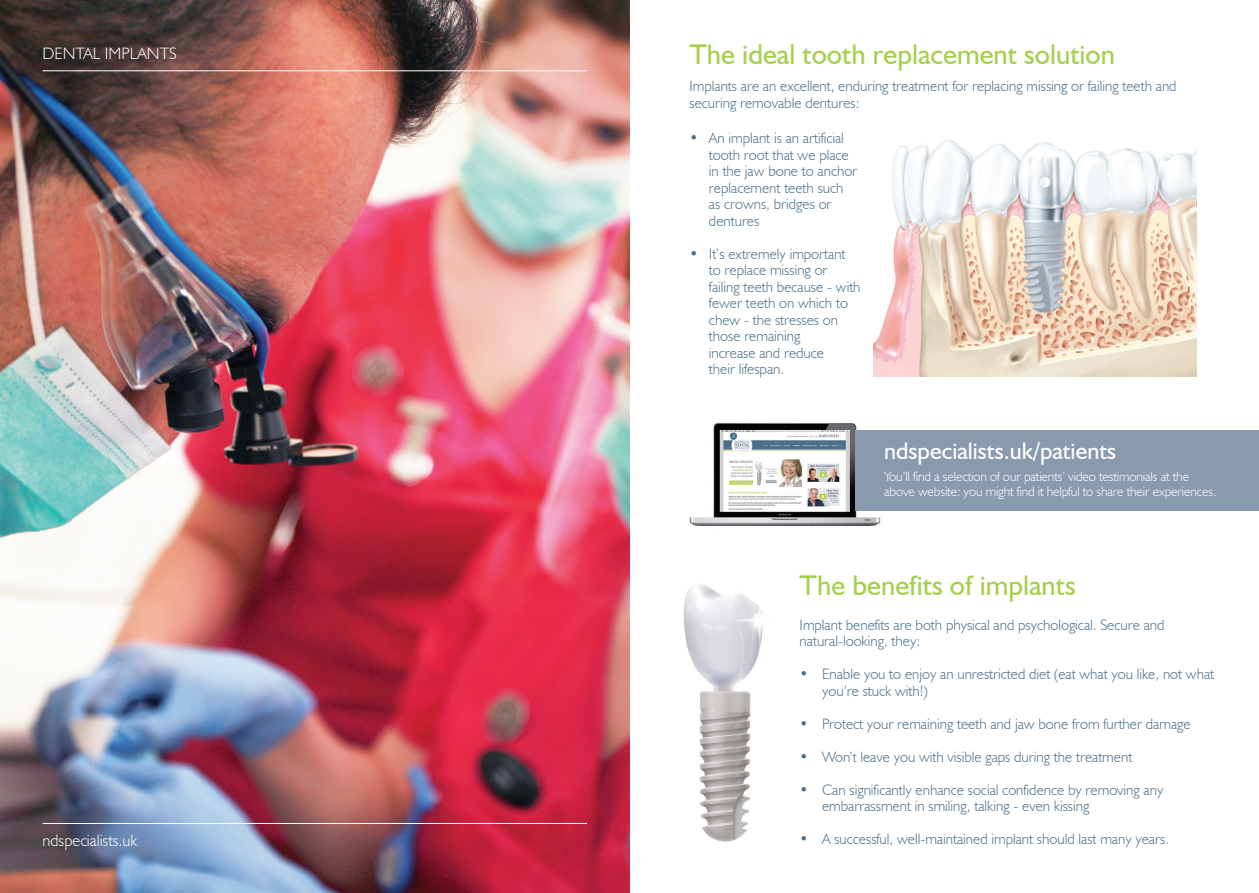
<style>
.page{position:relative;width:1259px;height:893px;background:#fff}
.page>*{position:absolute;margin:0;border:0;box-sizing:border-box;transform-origin:0 0}
.t1{font:28.5px "Humanist 521 BT";color:#a7cf4e}
.t2{font:24px "Humanist 521 BT";color:#fff}
.t3{font:300 16.5px "Humanist 521 BT";color:#fff}
.t4{font:300 15px/16.5px "Humanist 521 BT";color:#4b6e88}
.t5{font:300 13.5px/15px "Humanist 521 BT";letter-spacing:-.01em;color:#fff}
</style>
<div class="page">
<img style="left:873px;top:140px;width:324px;height:236px">
<img style="left:683px;top:584px;width:80px;height:258px">
<img style="left:689px;top:423px;width:192px;height:103px">
<div style="left:856px;top:430px;width:403px;height:81px;background:#8999ae"></div>
<img style="left:0;top:0;width:629px;height:893px">
<hr style="left:43px;top:70px;width:544px;height:1px;background:#fff">
<hr style="left:43px;top:823px;width:544px;height:1px;background:#fff">
<p class="t3" style="left:43px;top:44px;width:136px">DENTAL IMPLANTS</p>
<p class="t3" style="left:43px;top:830px;width:96px">ndspecialists.uk</p>
<p class="t1" style="left:689px;top:37px;width:427px">The ideal tooth replacement solution</p>
<p class="t4" style="left:689px;top:78px;width:489px">Implants are an excellent, enduring treatment for replacing missing or failing teeth and securing removable dentures:</p>
<p class="t4" style="left:709px;top:130px;width:150px;text-indent:-20px">• An implant is an artificial tooth root that we place in the jaw bone to anchor replacement teeth such as crowns, bridges or dentures</p>
<p class="t4" style="left:709px;top:245px;width:153px;text-indent:-20px">• It’s extremely important to replace missing or failing teeth because - with fewer teeth on which to chew - the stresses on those remaining<br>increase and reduce<br>their lifespan.</p>
<p class="t2" style="left:884px;top:436px;width:233px">ndspecialists.uk/patients</p>
<p class="t5" style="left:884px;top:468px;width:334px">You’ll find a selection of our patients’ video testimonials at the above website: you might find it helpful to share their experiences.</p>
<p class="t1" style="left:799px;top:568px;width:278px">The benefits of implants</p>
<p class="t4" style="left:799px;top:616px;width:366px">Implant benefits are both physical and psychological. Secure and natural-looking, they:</p>
<p class="t4" style="left:822px;top:665px;width:393px;text-indent:-22px">• Enable you to enjoy an unrestricted diet (eat what you like, not what you’re stuck with!)</p>
<p class="t4" style="left:799px;top:715px;width:392px">• Protect your remaining teeth and jaw bone from further damage</p>
<p class="t4" style="left:799px;top:748px;width:334px">• Won’t leave you with visible gaps during the treatment</p>
<p class="t4" style="left:822px;top:781px;width:343px;text-indent:-22px">• Can significantly enhance social confidence by removing any embarrassment in smiling, talking - even kissing</p>
<p class="t4" style="left:799px;top:830px;width:371px">• A successful, well-maintained implant should last many years.</p>
</div>
